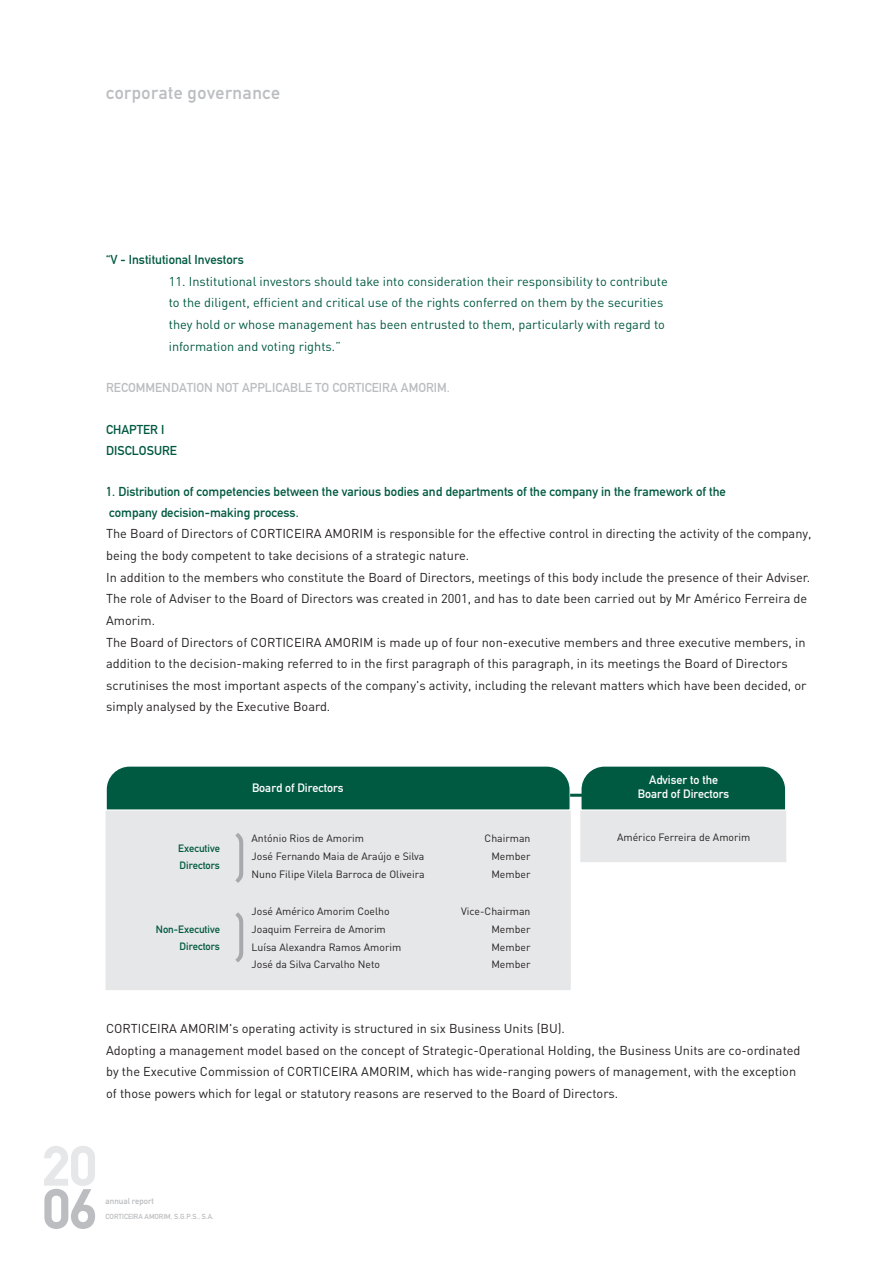
<style>
.page{position:relative;width:893px;height:1263px;background:#fff}
.page>*{position:absolute;margin:0;border:0;box-sizing:border-box;transform-origin:0 0}
.t1{font:700 55.5px "DIN";color:#e6e7e8}
.t2{font:700 55.5px "DIN";color:#bbbdc0}
.t3{font:500 18px "DIN";letter-spacing:.03em;color:#bbbdc0}
.t4{font:12.75px/21.6px "DIN";color:#231f20}
.t5{font:12.75px/21.6px "DIN";color:#005941}
.t6{font:500 12.75px/20.9px "DIN";color:#005941}
.t7{font:500 12.75px "DIN";color:#bbbdc0}
.t8{font:500 12px/14px "DIN";color:#fff;text-align:center}
.t9{font:10.5px/17.9px "DIN";color:#231f20}
.t10{font:500 10.5px/17.1px "DIN";color:#005941}
.t11{font:500 8.55px "DIN";color:#bbbdc0}
.t12{font:500 7.2px "DIN";color:#bbbdc0}
</style>
<div class="page">
<svg style="left:579px;top:766px;width:207px;height:96px;background:#84aba1"></svg>
<div style="left:105px;top:811px;width:466px;height:179px;background:#e6e7e8"></div>
<svg style="left:106px;top:766px;width:465px;height:45px;background:#10634d"></svg>
<hr style="left:570px;top:794px;width:17px;height:3px;background:#005941">
<svg style="left:235px;top:833px;width:8px;height:50px"></svg>
<svg style="left:235px;top:912px;width:8px;height:50px"></svg>
<h2 class="t3" style="left:106px;top:86px;width:175px">corporate governance</h2>
<p class="t6" style="left:106px;top:251px;width:139px">“V - Institutional Investors</p>
<p class="t5" style="left:169px;top:272px;width:500px">11. Institutional investors should take into consideration their responsibility to contribute to the diligent, efficient and critical use of the rights conferred on them by the securities they hold or whose management has been entrusted to them, particularly with regard to information and voting rights.”</p>
<p class="t7" style="left:106px;top:383px;width:345px">RECOMMENDATION NOT APPLICABLE TO CORTICEIRA AMORIM.</p>
<p class="t6" style="left:106px;top:420px;width:72px">CHAPTER I<br>DISCLOSURE</p>
<p class="t6" style="left:106px;top:482px;width:621px">1. Distribution of competencies between the various bodies and departments of the company in the framework of the company decision-making process.</p>
<p class="t4" style="left:106px;top:525px;width:707px">The Board of Directors of CORTICEIRA AMORIM is responsible for the effective control in directing the activity of the company, being the body competent to take decisions of a strategic nature.<br>In addition to the members who constitute the Board of Directors, meetings of this body include the presence of their Adviser.<br>The role of Adviser to the Board of Directors was created in 2001, and has to date been carried out by Mr Américo Ferreira de Amorim.<br>The Board of Directors of CORTICEIRA AMORIM is made up of four non-executive members and three executive members, in addition to the decision-making referred to in the first paragraph of this paragraph, in its meetings the Board of Directors scrutinises the most important aspects of the company's activity, including the relevant matters which have been decided, or simply analysed by the Executive Board.</p>
<p class="t10" style="left:178px;top:841px;width:43px">Executive<br>Directors</p>
<p class="t10" style="left:156px;top:922px;width:66px;text-align:right">Non-Executive<br>Directors</p>
<p class="t8" style="left:252px;top:782px;width:93px">Board of Directors</p>
<p class="t9" style="left:251px;top:830px;width:175px">António Rios de Amorim<br>José Fernando Maia de Araújo e Silva<br>Nuno Filipe Vilela Barroca de Oliveira</p>
<p class="t9" style="left:251px;top:904px;width:151px">José Américo Amorim Coelho<br>Joaquim Ferreira de Amorim<br>Luísa Alexandra Ramos Amorim<br>José da Silva Carvalho Neto</p>
<p class="t9" style="left:491px;top:830px;width:41px;text-align:justify;text-indent:-7px">Chairman Member Member</p>
<p class="t9" style="left:491px;top:904px;width:41px;text-align:justify;text-indent:-30px">Vice-Chairman Member Member Member</p>
<p class="t8" style="left:637px;top:774px;width:93px">Adviser to the<br>Board of Directors</p>
<p class="t9" style="left:617px;top:829px;width:135px">Américo Ferreira de Amorim</p>
<p class="t4" style="left:106px;top:1019px;width:695px">CORTICEIRA AMORIM's operating activity is structured in six Business Units (BU).<br>Adopting a management model based on the concept of Strategic-Operational Holding, the Business Units are co-ordinated by the Executive Commission of CORTICEIRA AMORIM, which has wide-ranging powers of management, with the exception of those powers which for legal or statutory reasons are reserved to the Board of Directors.</p>
<h1 class="t1" style="left:43px;top:1146px;width:55px">20</h1>
<h1 class="t2" style="left:43px;top:1189px;width:55px">06</h1>
<p class="t11" style="left:106px;top:1198px;width:50px">annual report</p>
<p class="t12" style="left:106px;top:1214px;width:110px">CORTICEIRA AMORIM, S.G.P.S., S.A.</p>
</div>
